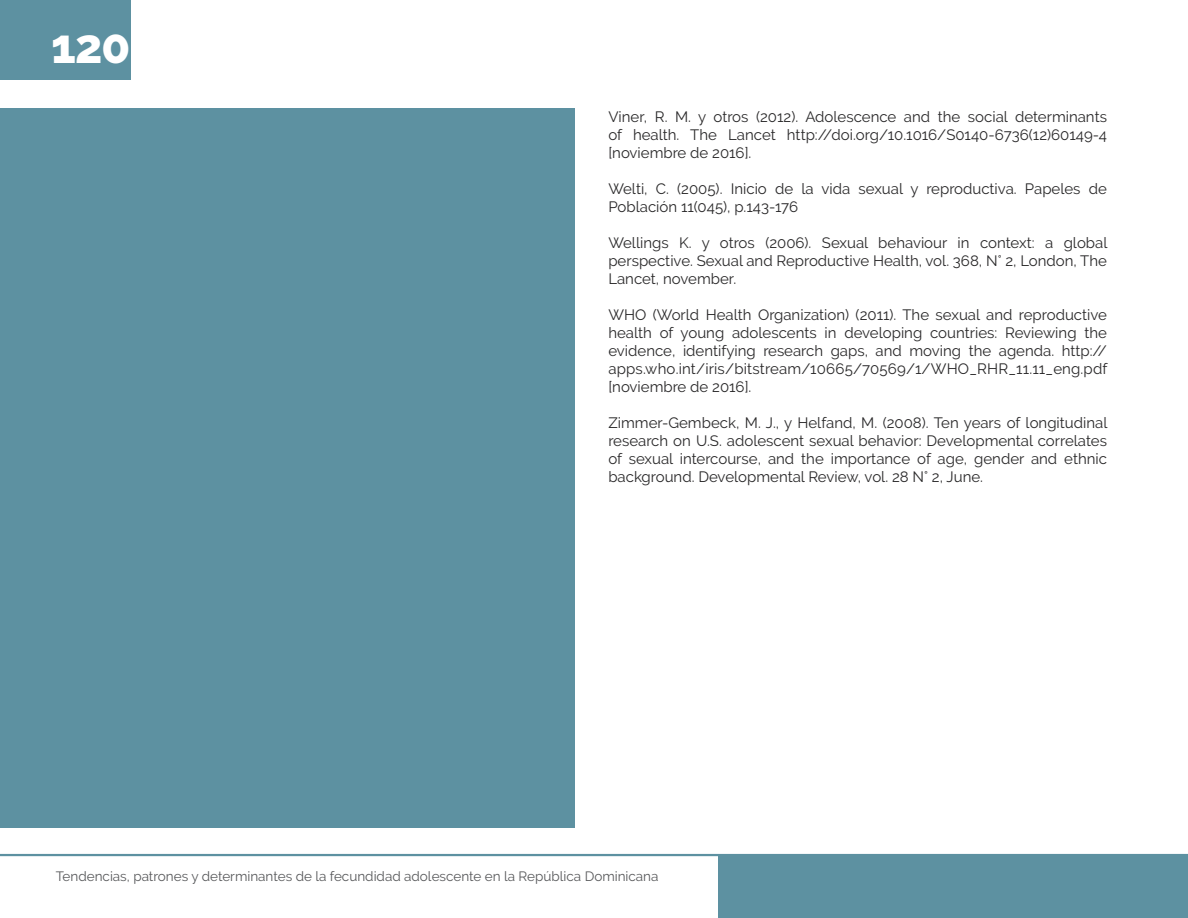
<style>
.page{position:relative;width:1188px;height:918px;background:#fff}
.page>*{position:absolute;margin:0;border:0;box-sizing:border-box;transform-origin:0 0}
.t1{font:800 48px "Raleway";color:#fff}
.t2{font:15px/18px "Raleway";color:#292829;text-align:justify}
.t3{font:13.5px "Raleway";color:#58595b}
</style>
<div class="page">
<hr style="left:0;top:854px;width:1188px;height:2px;background:#5d91a1">
<div style="left:718px;top:855px;width:470px;height:63px;background:#5d91a1"></div>
<div style="left:0;top:0;width:130px;height:79px;background:#5d91a1"></div>
<div style="left:0;top:108px;width:574px;height:720px;background:#5d91a1"></div>
<h1 class="t1" style="left:51px;top:19px;width:81px">120</h1>
<p class="t2" style="left:608px;top:108px;width:500px">Viner, R. M. y otros (2012). Adolescence and the social determinants of health. The Lancet http://doi.org/10.1016/S0140-6736(12)60149-4 [noviembre de 2016].</p>
<p class="t2" style="left:608px;top:180px;width:500px">Welti, C. (2005). Inicio de la vida sexual y reproductiva. Papeles de<br>Población 11(045), p.143-176</p>
<p class="t2" style="left:608px;top:234px;width:501px">Wellings K. y otros (2006). Sexual behaviour in context: a global perspective. Sexual and Reproductive Health, vol. 368, N° 2, London, The Lancet, november.</p>
<p class="t2" style="left:608px;top:306px;width:501px">WHO (World Health Organization) (2011). The sexual and reproductive health of young adolescents in developing countries: Reviewing the evidence, identifying research gaps, and moving the agenda. http:// apps.who.int/iris/bitstream/10665/70569/1/WHO_RHR_11.11_eng.pdf [noviembre de 2016].</p>
<p class="t2" style="left:608px;top:414px;width:501px">Zimmer-Gembeck, M. J., y Helfand, M. (2008). Ten years of longitudinal research on U.S. adolescent sexual behavior: Developmental correlates of sexual intercourse, and the importance of age, gender and ethnic background. Developmental Review, vol. 28 N° 2, June.</p>
<p class="t3" style="left:56px;top:869px;width:604px">Tendencias, patrones y determinantes de la fecundidad adolescente en la República Dominicana</p>
</div>
